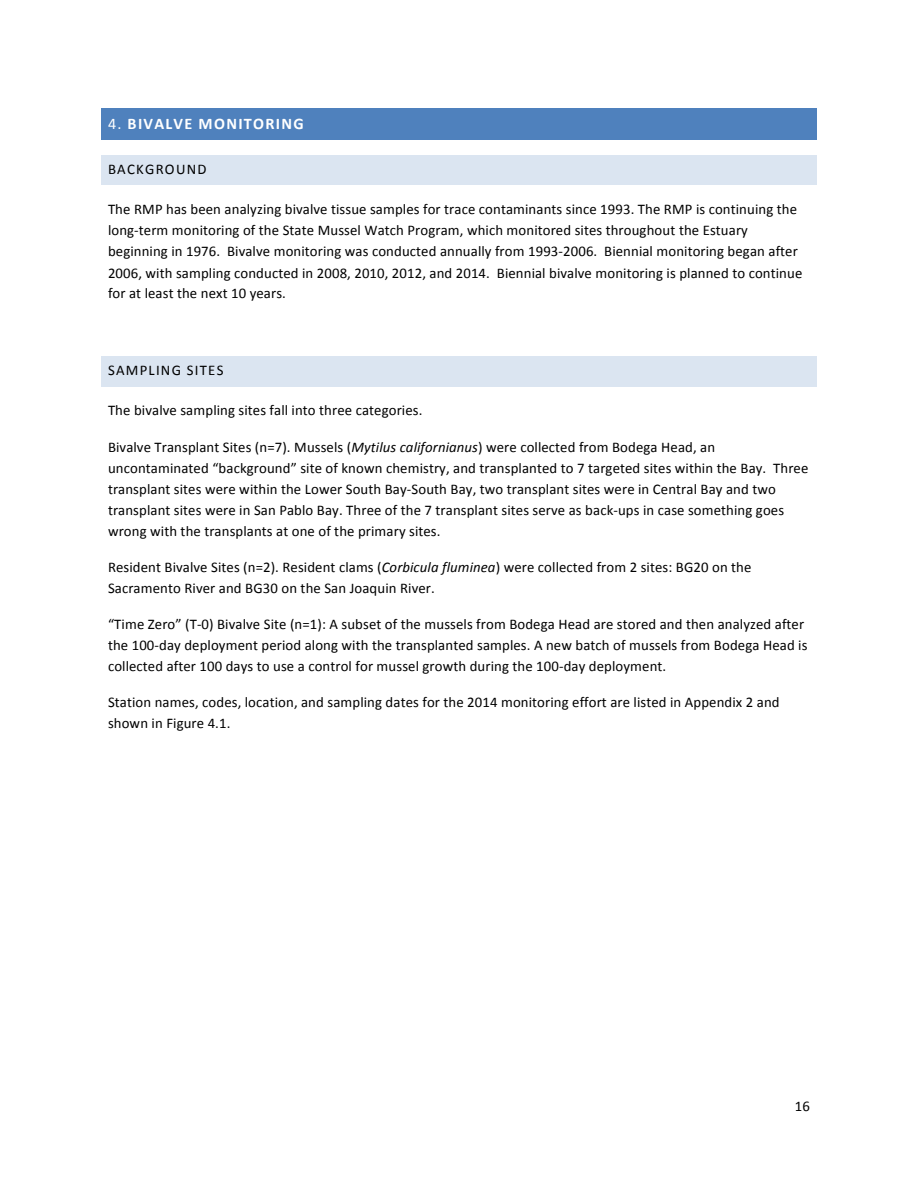
<style>
.page{position:relative;width:918px;height:1188px;background:#fff}
.page>*{position:absolute;margin:0;border:0;box-sizing:border-box;transform-origin:0 0}
.t1{font:700 16.2px "Calibri";letter-spacing:.08em;color:#fff}
.t2{font:14.7px/21px "Calibri";letter-spacing:.01em;color:#000}
.t3{font:14.7px "Calibri";letter-spacing:.085em;color:#000}
.s1{font-weight:400}
.s2{font-style:italic}
</style>
<div class="page">
<div style="left:106px;top:112px;width:706px;height:24px;background:#4f81bd"></div>
<svg style="left:102px;top:108px;width:4px;height:4px"></svg>
<hr style="left:106px;top:108px;width:706px;height:4px;background:#4f81bd">
<svg style="left:812px;top:108px;width:4px;height:4px"></svg>
<svg style="left:102px;top:136px;width:4px;height:4px"></svg>
<hr style="left:106px;top:136px;width:706px;height:4px;background:#4f81bd">
<svg style="left:812px;top:136px;width:4px;height:4px"></svg>
<hr style="left:102px;top:112px;width:4px;height:24px;background:#4f81bd">
<hr style="left:812px;top:112px;width:4px;height:24px;background:#4f81bd">
<div style="left:106px;top:159px;width:706px;height:22px;background:#dbe5f1"></div>
<svg style="left:102px;top:155px;width:4px;height:4px"></svg>
<hr style="left:106px;top:155px;width:706px;height:4px;background:#dbe5f1">
<svg style="left:812px;top:155px;width:4px;height:4px"></svg>
<svg style="left:102px;top:181px;width:4px;height:4px"></svg>
<hr style="left:106px;top:181px;width:706px;height:4px;background:#dbe5f1">
<svg style="left:812px;top:181px;width:4px;height:4px"></svg>
<hr style="left:102px;top:159px;width:4px;height:22px;background:#dbe5f1">
<hr style="left:812px;top:159px;width:4px;height:22px;background:#dbe5f1">
<div style="left:106px;top:361px;width:706px;height:21px;background:#dbe5f1"></div>
<svg style="left:102px;top:356px;width:4px;height:5px"></svg>
<div style="left:106px;top:356px;width:706px;height:5px;background:#dbe5f1"></div>
<svg style="left:812px;top:356px;width:4px;height:5px"></svg>
<svg style="left:102px;top:382px;width:4px;height:5px"></svg>
<div style="left:106px;top:382px;width:706px;height:5px;background:#dbe5f1"></div>
<svg style="left:812px;top:382px;width:4px;height:5px"></svg>
<hr style="left:102px;top:361px;width:4px;height:21px;background:#dbe5f1">
<hr style="left:812px;top:361px;width:4px;height:21px;background:#dbe5f1">
<p class="t1" style="left:108px;top:113px;width:197px"><span class="s1">4.</span> BIVALVE MONITORING</p>
<p class="t3" style="left:108px;top:160px;width:100px">BACKGROUND</p>
<p class="t2" style="left:108px;top:199px;width:696px">The RMP has been analyzing bivalve tissue samples for trace contaminants since 1993. The RMP is continuing the long--‐term monitoring of the State Mussel Watch Program, which monitored sites throughout the Estuary beginning in 1976. Bivalve monitoring was conducted annually from 1993--‐2006. Biennial monitoring began after 2006, with sampling conducted in 2008, 2010, 2012, and 2014. Biennial bivalve monitoring is planned to continue for at least the next 10 years.</p>
<p class="t3" style="left:108px;top:361px;width:117px">SAMPLING SITES</p>
<p class="t2" style="left:108px;top:400px;width:316px">The bivalve sampling sites fall into three categories.</p>
<p class="t2" style="left:108px;top:436px;width:702px">Bivalve Transplant Sites (n=7). Mussels (<span class="s2">Mytilus californianus</span>) were collected from Bodega Head, an uncontaminated “background” site of known chemistry, and transplanted to 7 targeted sites within the Bay. Three transplant sites were within the Lower South Bay--‐South Bay, two transplant sites were in Central Bay and two transplant sites were in San Pablo Bay. Three of the 7 transplant sites serve as back--‐ups in case something goes wrong with the transplants at one of the primary sites.</p>
<p class="t2" style="left:108px;top:557px;width:645px">Resident Bivalve Sites (n=2). Resident clams (<span class="s2">Corbicula fluminea</span>) were collected from 2 sites: BG20 on the<br>Sacramento River and BG30 on the San Joaquin River.</p>
<p class="t2" style="left:108px;top:614px;width:701px">“Time Zero” (T--‐0) Bivalve Site (n=1): A subset of the mussels from Bodega Head are stored and then analyzed after the 100--‐day deployment period along with the transplanted samples. A new batch of mussels from Bodega Head is collected after 100 days to use a control for mussel growth during the 100--‐day deployment.</p>
<p class="t2" style="left:108px;top:692px;width:673px">Station names, codes, location, and sampling dates for the 2014 monitoring effort are listed in Appendix 2 and shown in Figure 4.1.</p>
<p class="t2" style="left:795px;top:1096px;width:17px">16</p>
</div>
